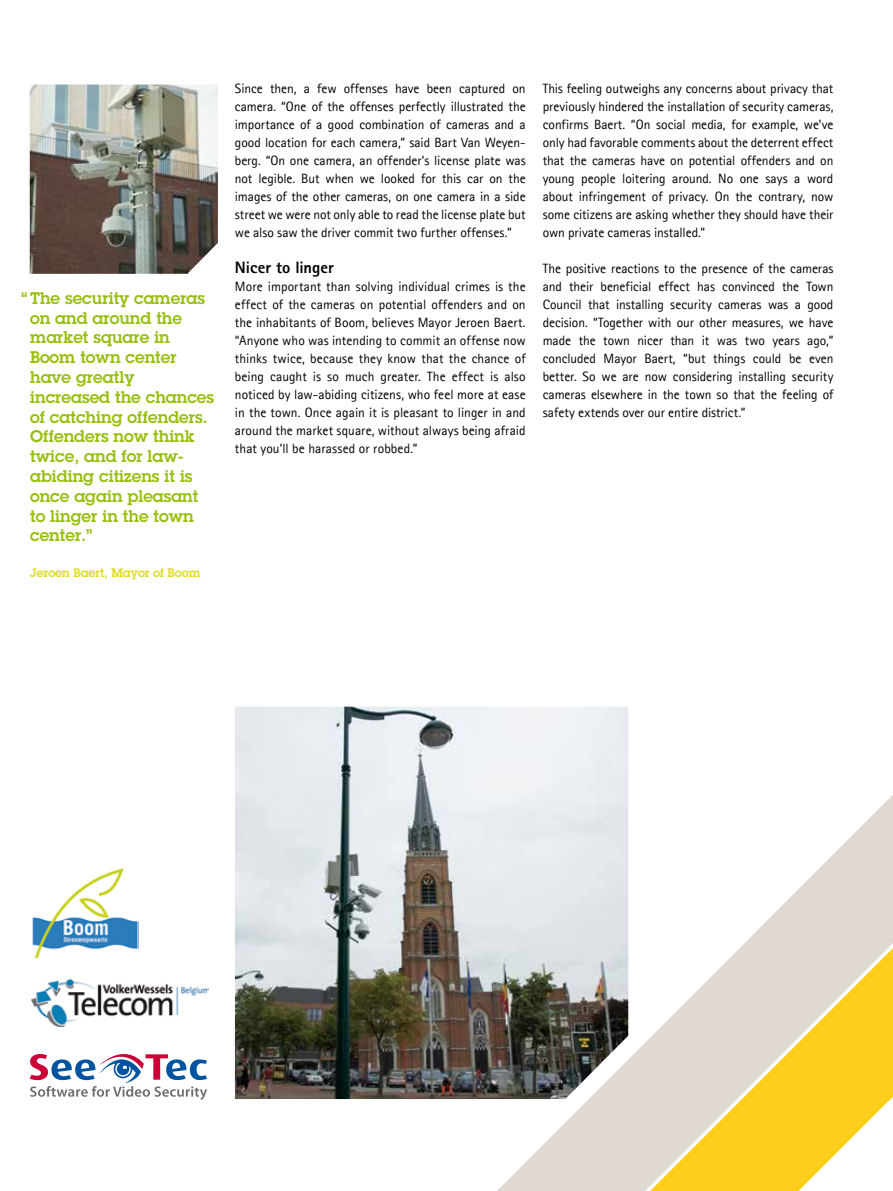
<style>
.page{position:relative;width:893px;height:1191px;background:#fff}
.page>*{position:absolute;margin:0;border:0;box-sizing:border-box;transform-origin:0 0}
.t1{font:600 16.5px/19.8px "Lubalin Graph ECG";color:#97bf0d}
.t2{font:800 16.5px "Rotis Sans Serif Pro";color:#000}
.t3{font:13.5px/18px "Agfa Rotis Sans Serif";letter-spacing:-.005em;color:#000;text-align:justify}
.t4{font:600 12px "Lubalin Graph ECG";color:#dedc1e}
</style>
<div class="page">
<svg style="left:497px;top:795px;width:396px;height:396px"></svg>
<svg style="left:637px;top:935px;width:256px;height:256px"></svg>
<img style="left:235px;top:706px;width:393px;height:393px">
<img style="left:31px;top:980px;width:177px;height:46px">
<img style="left:32px;top:868px;width:106px;height:91px">
<img style="left:30px;top:85px;width:188px;height:189px">
<svg style="left:30px;top:1054px;width:177px;height:45px"></svg>
<p class="t1" style="left:30px;top:288px;width:185px;text-indent:-9px">“ The security cameras on and around the market square in<br>Boom town center have greatly increased the chances of catching offenders.<br>Offenders now think twice, and for law&shy;abiding citizens it is once again pleasant to linger in the town center.”</p>
<p class="t4" style="left:30px;top:565px;width:172px">Jeroen Baert, Mayor of Boom</p>
<p class="t3" style="left:235px;top:79px;width:292px">Since then, a few offenses have been captured on camera. “One of the offenses perfectly illustrated the importance of a good combination of cameras and a good location for each camera,” said Bart Van Weyen&shy;berg. “On one camera, an offender’s license plate was not legible. But when we looked for this car on the images of the other cameras, on one camera in a side street we were not only able to read the license plate but we also saw the driver commit two further offenses.”</p>
<p class="t2" style="left:235px;top:257px;width:100px">Nicer to linger</p>
<p class="t3" style="left:235px;top:277px;width:292px">More important than solving individual crimes is the effect of the cameras on potential offenders and on the inhabitants of Boom, believes Mayor Jeroen Baert. “Anyone who was intending to commit an offense now thinks twice, because they know that the chance of being caught is so much greater. The effect is also noticed by law-abiding citizens, who feel more at ease in the town. Once again it is pleasant to linger in and around the market square, without always being afraid that you’ll be harassed or robbed.”</p>
<p class="t3" style="left:543px;top:79px;width:292px">This feeling outweighs any concerns about privacy that previously hindered the installation of security cameras, confirms Baert. “On social media, for example, we’ve only had favorable comments about the deterrent effect that the cameras have on potential offenders and on young people loitering around. No one says a word about infringement of privacy. On the contrary, now some citizens are asking whether they should have their own private cameras installed.”</p>
<p class="t3" style="left:543px;top:259px;width:292px">The positive reactions to the presence of the cameras and their beneficial effect has convinced the Town Council that installing security cameras was a good decision. “Together with our other measures, we have made the town nicer than it was two years ago,” concluded Mayor Baert, “but things could be even better. So we are now considering installing security cameras elsewhere in the town so that the feeling of safety extends over our entire district.”</p>
</div>
